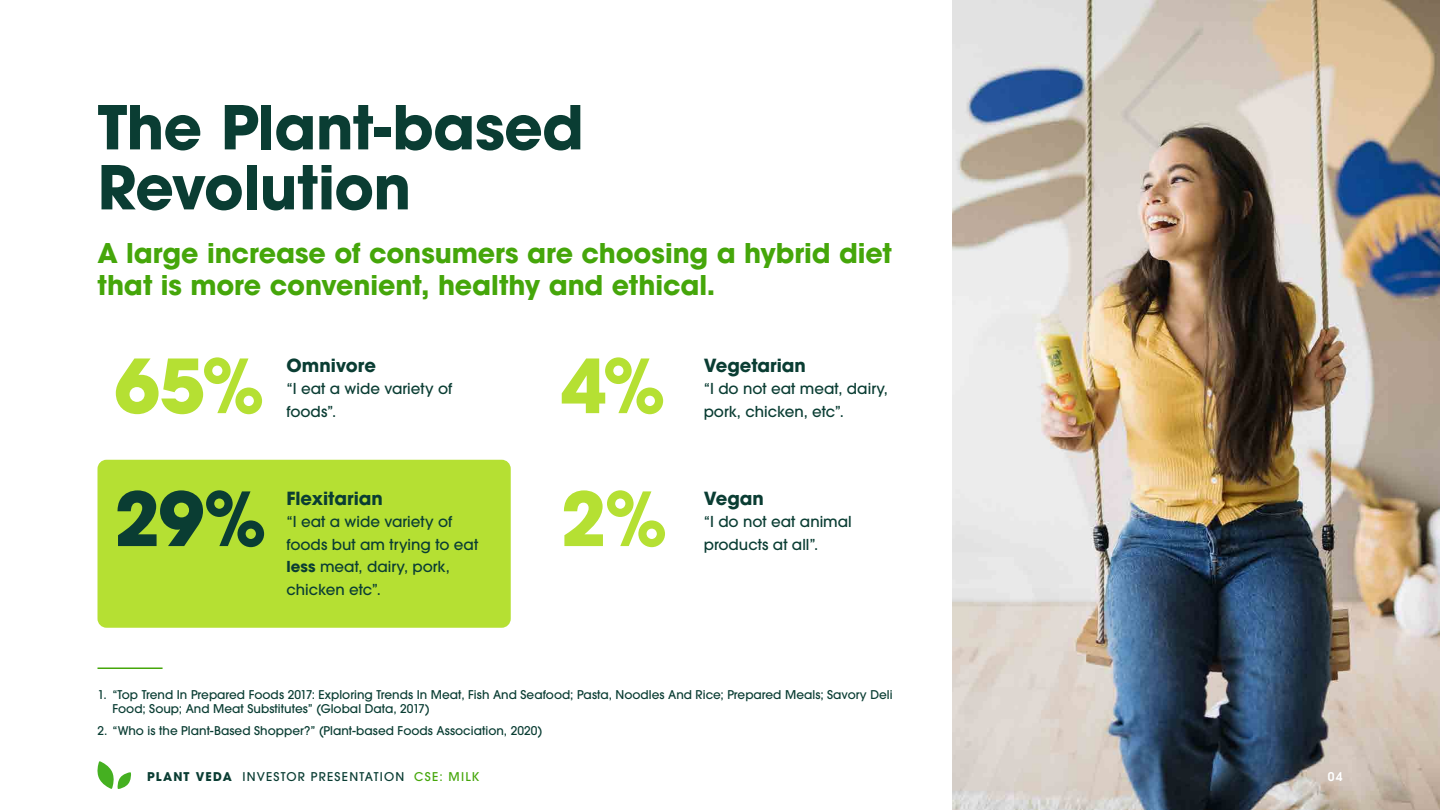
<style>
.page{position:relative;width:1440px;height:810px;background:#fff}
.page>*{position:absolute;margin:0;border:0;box-sizing:border-box;transform-origin:0 0}
.Big_Number{font:700 73.88px "ITC Avant Garde Pro";color:#b5e033}
.Big_Number-2{font:700 73.88px "ITC Avant Garde Pro";color:#0a3d33}
.Heading_1{font:700 60px/60px "ITC Avant Garde Pro";letter-spacing:-.015em;color:#0a3d33}
.Heading_2{font:700 27px/32.4px "ITC Avant Garde Pro";letter-spacing:-.005em;color:#45a60a}
.Heading_3{font:700 18px "ITC Avant Garde Pro";color:#0a3d33}
.Basic_S{font:500 15px/22.5px "ITC Avant Garde Pro";color:#0a3d33}
.t1{font:500 12px/14.4px "ITC Avant Garde Pro";color:#0a3d33}
.t2{font:500 12px "ITC Avant Garde Pro";letter-spacing:.1em;color:#0a3d33}
.pagefoot{font:600 12px "ITC Avant Garde Pro";color:#fff}
.s1{font-weight:700}
.s2{color:#45a60a}
</style>
<div class="page">
<div style="left:98px;top:460px;width:413px;height:168px;background:#b5e033;border-radius:9px"></div>
<hr style="left:98px;top:668px;width:65px;height:1px;background:#45a60a">
<img style="left:952px;top:0;width:488px;height:810px">
<svg style="left:97px;top:761px;width:34px;height:28px"></svg>
<p class="Heading_1" style="left:98px;top:97px;width:488px">The Plant-based<br>Revolution</p>
<p class="Heading_2" style="left:98px;top:237px;width:796px">A large increase of consumers are choosing a hybrid diet that is more convenient, healthy and ethical.</p>
<p class="Big_Number" style="left:114px;top:337px;width:152px">65%</p>
<p class="Big_Number" style="left:561px;top:337px;width:107px">4%</p>
<p class="Heading_3" style="left:286px;top:353px;width:91px">Omnivore</p>
<p class="Basic_S" style="left:286px;top:377px;width:167px">“I eat a wide variety of foods”.</p>
<p class="Big_Number-2" style="left:114px;top:469px;width:154px">29%</p>
<p class="Big_Number" style="left:561px;top:469px;width:109px">2%</p>
<p class="Heading_3" style="left:286px;top:486px;width:98px">Flexitarian</p>
<p class="Basic_S" style="left:286px;top:510px;width:193px">“I eat a wide variety of foods but am trying to eat <span class="s1">less</span> meat, dairy, pork, chicken etc”.</p>
<p class="Heading_3" style="left:704px;top:353px;width:104px">Vegetarian</p>
<p class="Basic_S" style="left:704px;top:377px;width:186px">“I do not eat meat, dairy, pork, chicken, etc”.</p>
<p class="Heading_3" style="left:704px;top:486px;width:62px">Vegan</p>
<p class="Basic_S" style="left:704px;top:510px;width:150px">“I do not eat animal products at all”.</p>
<p class="t1" style="left:112px;top:687px;width:782px;text-indent:-15px">1. “Top Trend In Prepared Foods 2017: Exploring Trends In Meat, Fish And Seafood; Pasta, Noodles And Rice; Prepared Meals; Savory Deli<br>Food; Soup; And Meat Substitutes” (Global Data, 2017)</p>
<p class="t1" style="left:98px;top:723px;width:446px">2. “Who is the Plant-Based Shopper?” (Plant-based Foods Association, 2020)</p>
<p class="t2" style="left:147px;top:769px;width:334px"><span class="s1">PLANT VEDA</span> INVESTOR PRESENTATION <span class="s2">CSE: MILK</span></p>
<p class="pagefoot" style="left:1328px;top:769px;width:16px">04</p>
</div>
